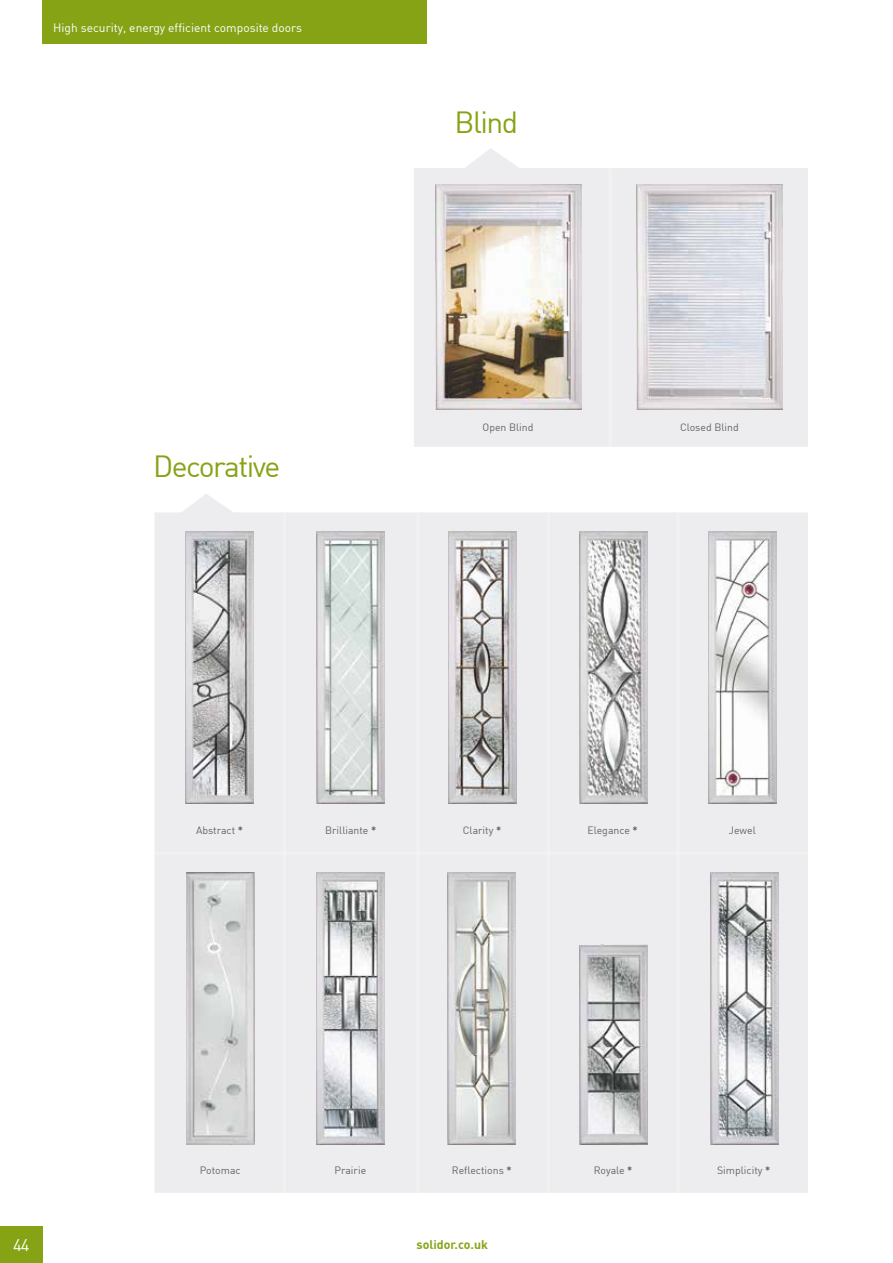
<style>
.page{position:relative;width:893px;height:1263px;background:#fff}
.page>*{position:absolute;margin:0;border:0;box-sizing:border-box;transform-origin:0 0}
.t1{font:30px "DIN";letter-spacing:-.05em;color:#86a315}
.t2{font:16.65px "DIN";color:#fff}
.t3{font:700 12.3px "DIN";color:#86a315}
.t4{font:12px "DIN";color:#fff}
.t5{font:10.5px "DIN";color:#646363}
.s1{font-weight:700}
</style>
<div class="page">
<div style="left:42px;top:0;width:385px;height:43px;background:#86a315"></div>
<div style="left:0;top:1226px;width:43px;height:37px;background:#86a315"></div>
<div style="left:155px;top:494px;width:653px;height:699px;background:#ededef"></div>
<img style="left:186px;top:872px;width:68px;height:272px">
<img style="left:316px;top:872px;width:68px;height:272px">
<img style="left:448px;top:872px;width:68px;height:272px">
<img style="left:579px;top:945px;width:68px;height:199px">
<img style="left:711px;top:872px;width:68px;height:272px">
<img style="left:185px;top:531px;width:69px;height:272px">
<hr style="left:283px;top:511px;width:3px;height:682px;background:#fff">
<img style="left:317px;top:531px;width:68px;height:272px">
<img style="left:448px;top:531px;width:68px;height:272px">
<img style="left:580px;top:531px;width:68px;height:272px">
<img style="left:708px;top:531px;width:68px;height:272px">
<hr style="left:416px;top:511px;width:4px;height:682px;background:#f1f1f2">
<hr style="left:547px;top:511px;width:3px;height:682px;background:#fff">
<hr style="left:676px;top:511px;width:4px;height:682px;background:#f1f1f2">
<hr style="left:152px;top:851px;width:658px;height:4px;background:#f1f1f2">
<svg style="left:414px;top:148px;width:394px;height:299px;fill:#ededef"></svg>
<hr style="left:608px;top:168px;width:4px;height:279px;background:#f1f1f2">
<img style="left:435px;top:184px;width:146px;height:226px">
<img style="left:636px;top:184px;width:146px;height:226px">
<p class="t4" style="left:53px;top:20px;width:250px">High security, energy efficient composite doors</p>
<h1 class="t1" style="left:153px;top:447px;width:129px">Decorative</h1>
<h1 class="t1" style="left:454px;top:104px;width:65px">Blind</h1>
<p class="t5" style="left:482px;top:420px;width:53px">Open Blind</p>
<p class="t5" style="left:680px;top:420px;width:60px">Closed Blind</p>
<p class="t5" style="left:196px;top:823px;width:48px">Abstract <span class="s1">*</span></p>
<p class="t5" style="left:325px;top:823px;width:53px">Brilliante <span class="s1">*</span></p>
<p class="t5" style="left:463px;top:823px;width:40px">Clarity <span class="s1">*</span></p>
<p class="t5" style="left:588px;top:823px;width:52px">Elegance <span class="s1">*</span></p>
<p class="t5" style="left:729px;top:823px;width:29px">Jewel</p>
<p class="t5" style="left:200px;top:1164px;width:42px">Potomac</p>
<p class="t5" style="left:335px;top:1164px;width:33px">Prairie</p>
<p class="t5" style="left:452px;top:1164px;width:61px">Reflections <span class="s1">*</span></p>
<p class="t5" style="left:594px;top:1164px;width:40px">Royale <span class="s1">*</span></p>
<p class="t5" style="left:717px;top:1164px;width:55px">Simplicity <span class="s1">*</span></p>
<h2 class="t2" style="left:13px;top:1234px;width:18px">44</h2>
<p class="t3" style="left:417px;top:1236px;width:73px">solidor.co.uk</p>
</div>
